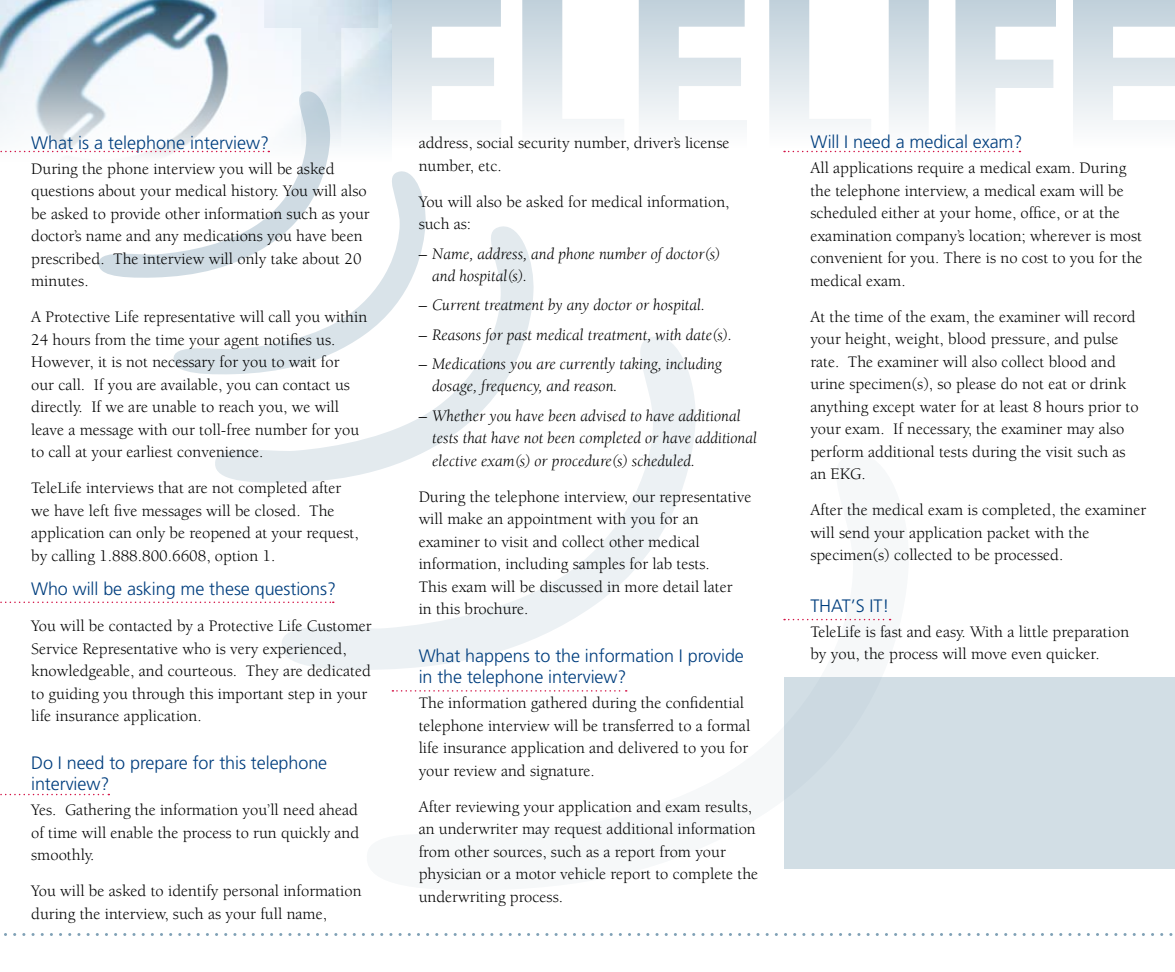
<style>
.page{position:relative;width:1175px;height:972px;background:#fff}
.page>*{position:absolute;margin:0;border:0;box-sizing:border-box;transform-origin:0 0}
.t1{font:300 18px/21px "Frutiger LT Std";letter-spacing:-.005em;color:#003e7e}
.t2{font:16.5px/22.5px "Berkeley Std";color:#000}
.t3{font:italic 16.5px/22.5px "Berkeley Std";color:#000}
</style>
<div class="page">
<svg style="left:392px;top:0;width:782px;height:125px"></svg>
<div style="left:784px;top:677px;width:390px;height:192px;background:#d2dee5"></div>
<img style="left:0;top:0;width:392px;height:146px">
<svg style="left:173px;top:171px;width:253px;height:204px"></svg>
<svg style="left:213px;top:225px;width:321px;height:258px"></svg>
<svg style="left:280px;top:335px;width:416px;height:335px"></svg>
<svg style="left:365px;top:452px;width:527px;height:240px"></svg>
<svg style="left:4px;top:933px;width:1169px;height:3px"></svg>
<svg style="left:0;top:90px;width:331px;height:189px"></svg>
<svg style="left:784px;top:151px;width:236px;height:1px"></svg>
<svg style="left:784px;top:619px;width:106px;height:1px"></svg>
<svg style="left:0;top:602px;width:334px;height:1px"></svg>
<svg style="left:392px;top:690px;width:234px;height:2px"></svg>
<svg style="left:0;top:794px;width:109px;height:1px"></svg>
<p class="t1" style="left:31px;top:132px;width:240px">What is a telephone interview?</p>
<p class="t2" style="left:31px;top:158px;width:340px">During the phone interview you will be asked questions about your medical history. You will also be asked to provide other information such as your doctor’s name and any medications you have been prescribed. The interview will only take about 20 minutes.</p>
<p class="t2" style="left:31px;top:306px;width:338px">A Protective Life representative will call you within 24 hours from the time your agent notifies us.<br>However, it is not necessary for you to wait for<br>our call. If you are available, you can contact us directly. If we are unable to reach you, we will leave a message with our toll-free number for you to call at your earliest convenience.</p>
<p class="t2" style="left:31px;top:477px;width:329px">TeleLife interviews that are not completed after we have left five messages will be closed. The application can only be reopened at your request, by calling 1.888.800.6608, option 1.</p>
<p class="t1" style="left:31px;top:579px;width:306px">Who will be asking me these questions?</p>
<p class="t2" style="left:31px;top:615px;width:342px">You will be contacted by a Protective Life Customer Service Representative who is very experienced, knowledgeable, and courteous. They are dedicated to guiding you through this important step in your life insurance application.</p>
<p class="t1" style="left:31px;top:753px;width:298px">Do I need to prepare for this telephone interview?</p>
<p class="t2" style="left:31px;top:799px;width:330px;text-align:justify">Yes. Gathering the information you’ll need ahead of time will enable the process to run quickly and smoothly.</p>
<p class="t2" style="left:31px;top:880px;width:332px">You will be asked to identify personal information during the interview, such as your full name,</p>
<p class="t2" style="left:419px;top:132px;width:312px">address, social security number, driver’s license number, etc.</p>
<p class="t2" style="left:419px;top:191px;width:312px">You will also be asked for medical information, such as:</p>
<p class="t3" style="left:432px;top:242px;width:290px;text-indent:-13px">– Name, address, and phone number of doctor(s) and hospital(s).</p>
<p class="t3" style="left:419px;top:294px;width:288px">– Current treatment by any doctor or hospital.</p>
<p class="t3" style="left:419px;top:323px;width:315px">– Reasons for past medical treatment, with date(s).</p>
<p class="t3" style="left:432px;top:353px;width:291px;text-indent:-13px">– Medications you are currently taking, including dosage, frequency, and reason.</p>
<p class="t3" style="left:432px;top:404px;width:326px;text-indent:-13px">– Whether you have been advised to have additional tests that have not been completed or have additional elective exam(s) or procedure(s) scheduled.</p>
<p class="t2" style="left:419px;top:485px;width:334px">During the telephone interview, our representative will make an appointment with you for an examiner to visit and collect other medical information, including samples for lab tests.<br>This exam will be discussed in more detail later<br>in this brochure.</p>
<p class="t1" style="left:418px;top:646px;width:327px">What happens to the information I provide in the telephone interview?</p>
<p class="t2" style="left:418px;top:692px;width:333px">The information gathered during the confidential telephone interview will be transferred to a formal life insurance application and delivered to you for your review and signature.</p>
<p class="t2" style="left:418px;top:796px;width:341px">After reviewing your application and exam results, an underwriter may request additional information from other sources, such as a report from your physician or a motor vehicle report to complete the underwriting process.</p>
<p class="t1" style="left:810px;top:132px;width:214px">Will I need a medical exam?</p>
<p class="t2" style="left:810px;top:157px;width:334px">All applications require a medical exam. During the telephone interview, a medical exam will be scheduled either at your home, office, or at the examination company’s location; wherever is most convenient for you. There is no cost to you for the medical exam.</p>
<p class="t2" style="left:810px;top:306px;width:330px">At the time of the exam, the examiner will record your height, weight, blood pressure, and pulse rate. The examiner will also collect blood and urine specimen(s), so please do not eat or drink anything except water for at least 8 hours prior to your exam. If necessary, the examiner may also perform additional tests during the visit such as an EKG.</p>
<p class="t2" style="left:810px;top:499px;width:337px">After the medical exam is completed, the examiner will send your application packet with the specimen(s) collected to be processed.</p>
<p class="t1" style="left:810px;top:595px;width:80px">THAT’S IT!</p>
<p class="t2" style="left:810px;top:621px;width:320px">TeleLife is fast and easy. With a little preparation by you, the process will move even quicker.</p>
</div>
